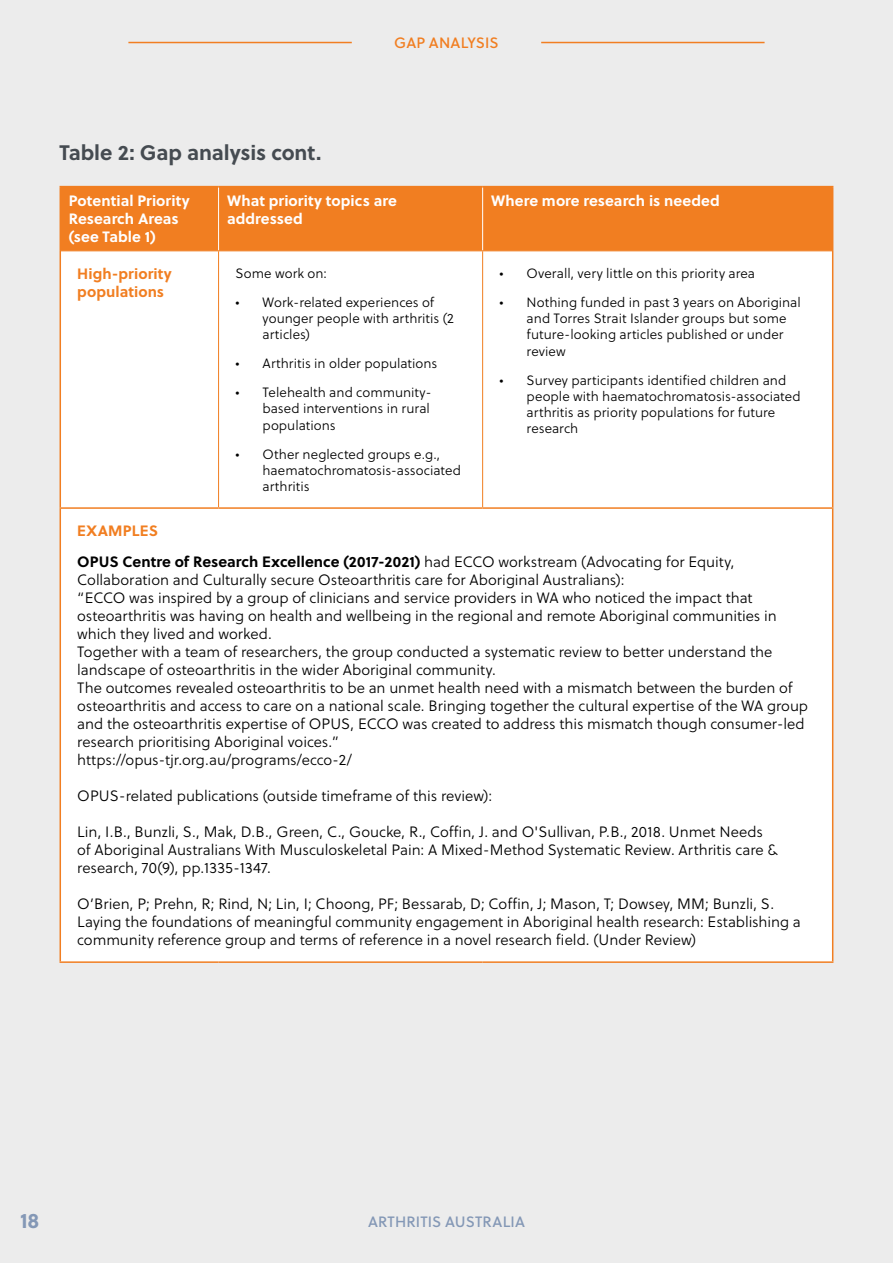
<style>
.page{position:relative;width:893px;height:1263px;background:#ececec}
.page>*{position:absolute;margin:0;border:0;box-sizing:border-box;transform-origin:0 0}
.t1{font:700 21px "Soleil";letter-spacing:-.005em;color:#454b51}
.t2{font:700 21px "Soleil";color:#8498b6}
.t3{font:15px/18px "Soleil Lt";color:#000}
.t4{font:700 15px/18px "Soleil";letter-spacing:.005em;color:#fff}
.t5{font:700 15px/30.8px "Soleil";letter-spacing:.005em;color:#000}
.t6{font:700 15px/18px "Soleil";letter-spacing:.005em;color:#f17e21}
.t7{font:15px "Soleil Bk";letter-spacing:.01em;color:#8498b6}
.t8{font:15px "Soleil Bk";letter-spacing:.01em;color:#f17e21}
.t9{font:13.5px/16.2px "Soleil Lt";letter-spacing:.005em;color:#000}
.s1{color:#f17e21}
.s2{font-family:"Soleil Lt";font-weight:400}
</style>
<div class="page">
<hr style="left:128px;top:42px;width:224px;height:1px;background:#f17e21">
<hr style="left:541px;top:42px;width:224px;height:1px;background:#f17e21">
<div style="left:61px;top:187px;width:771px;height:63px;background:#f17e21"></div>
<div style="left:61px;top:251px;width:771px;height:710px;background:#fff"></div>
<hr style="left:60px;top:507px;width:159px;height:2px;background:#f17e21">
<hr style="left:219px;top:507px;width:264px;height:2px;background:#f17e21">
<hr style="left:483px;top:507px;width:350px;height:2px;background:#f17e21">
<hr style="left:218px;top:187px;width:1px;height:63px;background:#fff">
<hr style="left:482px;top:187px;width:1px;height:63px;background:#fff">
<hr style="left:60px;top:509px;width:1px;height:452px;background:#f17e21">
<hr style="left:60px;top:961px;width:159px;height:2px;background:#f17e21">
<hr style="left:219px;top:961px;width:264px;height:2px;background:#f17e21">
<hr style="left:483px;top:961px;width:350px;height:2px;background:#f17e21">
<hr style="left:61px;top:250px;width:158px;height:1px;background:#f17e21">
<hr style="left:219px;top:250px;width:264px;height:1px;background:#f17e21">
<hr style="left:218px;top:251px;width:1px;height:256px;background:#f17e21">
<hr style="left:483px;top:250px;width:349px;height:1px;background:#f17e21">
<hr style="left:482px;top:251px;width:1px;height:256px;background:#f17e21">
<hr style="left:60px;top:186px;width:159px;height:1px;background:#f17e21">
<hr style="left:60px;top:187px;width:1px;height:64px;background:#f17e21">
<hr style="left:219px;top:186px;width:264px;height:1px;background:#f17e21">
<hr style="left:483px;top:186px;width:350px;height:1px;background:#f17e21">
<hr style="left:832px;top:187px;width:1px;height:64px;background:#f17e21">
<hr style="left:60px;top:251px;width:1px;height:256px;background:#f17e21">
<hr style="left:832px;top:251px;width:1px;height:256px;background:#f17e21">
<hr style="left:832px;top:509px;width:1px;height:452px;background:#f17e21">
<p class="t8" style="left:394px;top:32px;width:106px">GAP ANALYSIS</p>
<h1 class="t1" style="left:60px;top:137px;width:263px">Table 2: Gap analysis cont.</h1>
<p class="t4" style="left:69px;top:191px;width:122px">Potential Priority<br>Research Areas (see Table 1)</p>
<p class="t4" style="left:227px;top:191px;width:171px">What priority topics are addressed</p>
<p class="t4" style="left:491px;top:191px;width:230px">Where more research is needed</p>
<p class="t6" style="left:77px;top:264px;width:96px">High-priority populations</p>
<p class="t9" style="left:236px;top:265px;width:93px">Some work on:</p>
<p class="t9" style="left:500px;top:265px;width:257px">• Overall, very little on this priority area</p>
<p class="t9" style="left:527px;top:294px;width:276px;text-indent:-27px">• Nothing funded in past 3 years on Aboriginal and Torres Strait Islander groups but some future-looking articles published or under review</p>
<p class="t9" style="left:527px;top:372px;width:275px;text-indent:-27px">• Survey participants identified children and people with haematochromatosis-associated arthritis as priority populations for future research</p>
<p class="t9" style="left:263px;top:294px;width:193px;text-indent:-27px">• Work-related experiences of younger people with arthritis (2 articles)</p>
<p class="t9" style="left:236px;top:355px;width:203px">• Arthritis in older populations</p>
<p class="t9" style="left:263px;top:384px;width:171px;text-indent:-27px">• Telehealth and community&shy;based interventions in rural populations</p>
<p class="t9" style="left:263px;top:446px;width:200px;text-indent:-27px">• Other neglected groups e.g., haematochromatosis-associated arthritis</p>
<p class="t5" style="left:77px;top:515px;width:659px"><span class="s1">EXAMPLES<br></span>OPUS Centre of Research Excellence (2017-2021) <span class="s2">had ECCO workstream (Advocating for Equity,</span></p>
<p class="t3" style="left:77px;top:571px;width:732px">Collaboration and Culturally secure Osteoarthritis care for Aboriginal Australians):<br>“ECCO was inspired by a group of clinicians and service providers in WA who noticed the impact that osteoarthritis was having on health and wellbeing in the regional and remote Aboriginal communities in which they lived and worked.<br>Together with a team of researchers, the group conducted a systematic review to better understand the landscape of osteoarthritis in the wider Aboriginal community.<br>The outcomes revealed osteoarthritis to be an unmet health need with a mismatch between the burden of osteoarthritis and access to care on a national scale. Bringing together the cultural expertise of the WA group and the osteoarthritis expertise of OPUS, ECCO was created to address this mismatch though consumer-led research prioritising Aboriginal voices.”<br>https://opus-tjr.org.au/programs/ecco-2/</p>
<p class="t3" style="left:77px;top:787px;width:417px">OPUS-related publications (outside timeframe of this review):</p>
<p class="t3" style="left:77px;top:823px;width:702px">Lin, I.B., Bunzli, S., Mak, D.B., Green, C., Goucke, R., Coffin, J. and O'Sullivan, P.B., 2018. Unmet Needs of Aboriginal Australians With Musculoskeletal Pain: A Mixed-Method Systematic Review. Arthritis care &amp; research, 70(9), pp.1335-1347.</p>
<p class="t3" style="left:77px;top:895px;width:725px">O’Brien, P; Prehn, R; Rind, N; Lin, I; Choong, PF; Bessarab, D; Coffin, J; Mason, T; Dowsey, MM; Bunzli, S.<br>Laying the foundations of meaningful community engagement in Aboriginal health research: Establishing a community reference group and terms of reference in a novel research field. (Under Review)</p>
<h1 class="t2" style="left:20px;top:1204px;width:21px">18</h1>
<p class="t7" style="left:368px;top:1210px;width:158px">ARTHRITIS AUSTRALIA</p>
</div>
